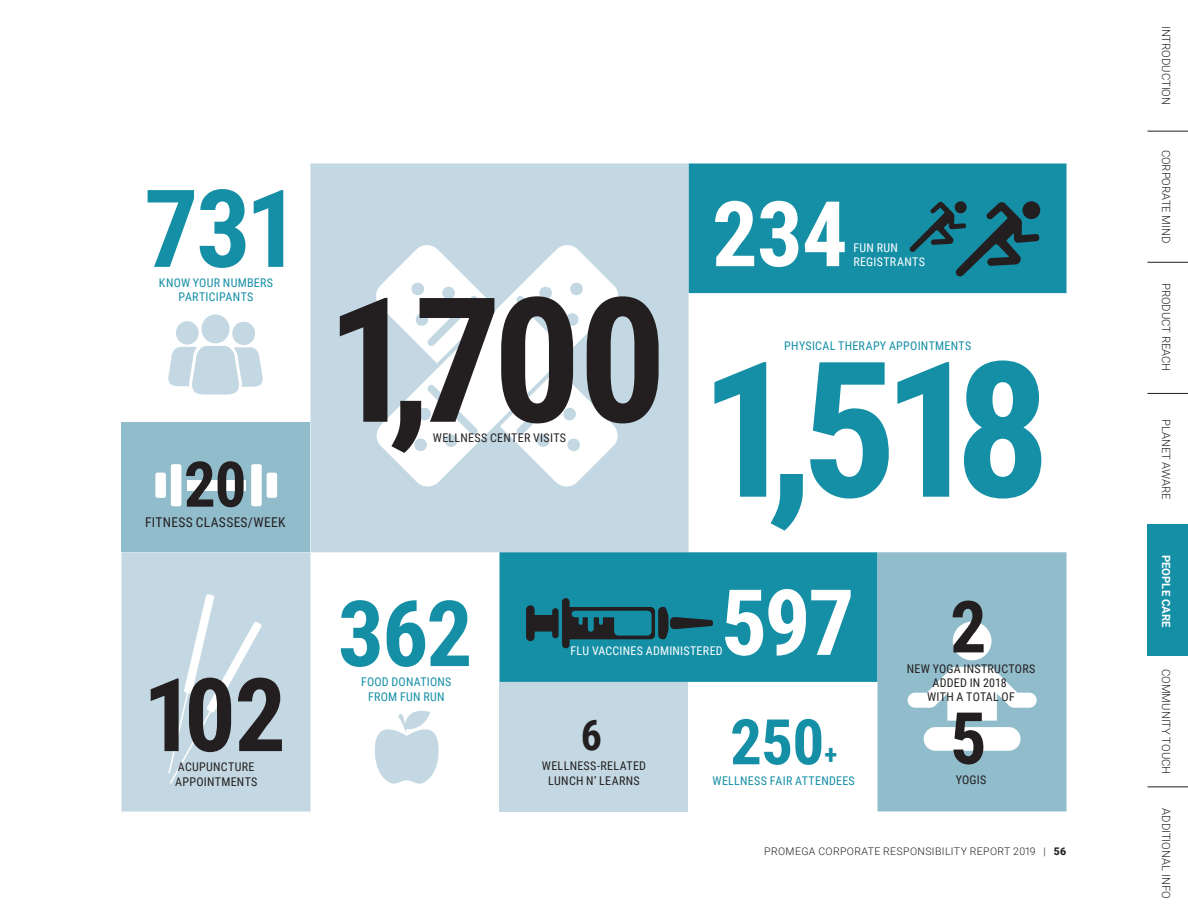
<style>
.page{position:relative;width:1188px;height:918px;background:#fff}
.page>*{position:absolute;margin:0;border:0;box-sizing:border-box;transform-origin:0 0}
.t1{font:700 189px "Roboto Condensed";color:#148fa6}
.t2{font:700 174px "Roboto Condensed";color:#231f20}
.t3{font:700 108px "Roboto Condensed";color:#148fa6}
.t4{font:700 102px "Roboto Condensed";color:#231f20}
.t5{font:700 91.5px "Roboto Condensed";color:#148fa6}
.t6{font:700 91.5px "Roboto Condensed";color:#fff}
.t7{font:700 90.75px "Roboto Condensed";color:#fff}
.t8{font:700 72px "Roboto Condensed";color:#231f20}
.t9{font:700 63px "Roboto Condensed";color:#148fa6}
.t10{font:700 63px "Roboto Condensed";color:#231f20}
.t11{font:700 42px "Roboto Condensed";color:#231f20}
.t12{font:700 27px "Roboto Condensed";color:#148fa6}
.t13{font:13.5px "Roboto Condensed";letter-spacing:.02em;color:#231f20}
.t14{font:12px/14.4px "Roboto Condensed";letter-spacing:.025em;color:#231f20;text-align:center}
.t15{font:12px/14.4px "Roboto Condensed";letter-spacing:.025em;color:#148fa6;text-align:center}
.t16{font:12px/14.4px "Roboto Condensed";letter-spacing:.025em;color:#fff}
.t17{font:300 11.25px "Roboto";color:#231f20}
.t18{font:700 11.25px "Roboto";color:#fff}
.t19{font:300 10.5px "Roboto";letter-spacing:.035em;color:#231f20}
.s1{font-weight:900}
</style>
<div class="page">
<div style="left:688px;top:163px;width:378px;height:130px;background:#148fa6"></div>
<div style="left:122px;top:552px;width:188px;height:259px;background:#c3d8e2"></div>
<div style="left:122px;top:423px;width:188px;height:129px;background:#91bccb"></div>
<div style="left:310px;top:164px;width:378px;height:388px;background:#c3d8e2"></div>
<div style="left:500px;top:552px;width:378px;height:130px;background:#148fa6"></div>
<div style="left:500px;top:682px;width:188px;height:130px;background:#c3d8e2"></div>
<div style="left:878px;top:552px;width:188px;height:259px;background:#91bccb"></div>
<svg style="left:167px;top:594px;width:95px;height:192px;background:#c9dce5"></svg>
<div style="left:187px;top:480px;width:59px;height:11px;background:#fff"></div>
<div style="left:171px;top:464px;width:10px;height:42px;background:#fff;border-radius:2px"></div>
<div style="left:155px;top:473px;width:11px;height:25px;background:#fff;border-radius:2px"></div>
<div style="left:251px;top:464px;width:11px;height:42px;background:#fff;border-radius:2px"></div>
<div style="left:267px;top:473px;width:10px;height:25px;background:#fff;border-radius:2px"></div>
<svg style="left:526px;top:598px;width:187px;height:50px;background:#196877"></svg>
<svg style="left:375px;top:711px;width:64px;height:73px"></svg>
<svg style="left:375px;top:243px;width:245px;height:245px"></svg>
<div style="left:232px;top:322px;width:23px;height:23px;background:#c3d8e2;border-radius:50%"></div>
<div style="left:201px;top:314px;width:29px;height:29px;background:#c3d8e2;border-radius:50%"></div>
<div style="left:176px;top:321px;width:23px;height:24px;background:#c3d8e2;border-radius:50%"></div>
<svg style="left:168px;top:346px;width:95px;height:49px"></svg>
<svg style="left:909px;top:201px;width:131px;height:76px;background:#186d7e"></svg>
<svg style="left:908px;top:622px;width:129px;height:129px"></svg>
<div style="left:1148px;top:525px;width:40px;height:131px;background:#148fa6"></div>
<hr style="left:1148px;top:131px;width:40px;height:1px;background:#231f20">
<hr style="left:1148px;top:262px;width:40px;height:1px;background:#231f20">
<hr style="left:1148px;top:393px;width:40px;height:1px;background:#231f20">
<hr style="left:1148px;top:787px;width:40px;height:1px;background:#231f20">
<p class="t3" style="left:144px;top:153px;width:158px">731</p>
<p class="t15" style="left:159px;top:275px;width:116px">KNOW YOUR NUMBERS<br>PARTICIPANTS</p>
<p class="t10" style="left:184px;top:440px;width:64px">20</p>
<p class="t13" style="left:145px;top:513px;width:142px">FITNESS CLASSES/WEEK</p>
<p class="t4" style="left:143px;top:643px;width:145px">102</p>
<p class="t14" style="left:175px;top:759px;width:84px;text-align:left">ACUPUNCTURE<br>APPOINTMENTS</p>
<p class="t2" style="left:326px;top:238px;width:342px">1,700</p>
<p class="t14" style="left:433px;top:430px;width:135px">WELLNESS CENTER VISITS</p>
<p class="t7" style="left:712px;top:170px;width:137px">234</p>
<p class="t16" style="left:853px;top:240px;width:73px">FUN RUN<br>REGISTRANTS</p>
<p class="t15" style="left:784px;top:338px;width:189px">PHYSICAL THERAPY APPOINTMENTS</p>
<p class="t1" style="left:700px;top:297px;width:352px">1,518</p>
<p class="t5" style="left:338px;top:569px;width:136px">362</p>
<p class="t15" style="left:361px;top:674px;width:92px">FOOD DONATIONS<br>FROM FUN RUN</p>
<p class="t6" style="left:721px;top:558px;width:135px">597</p>
<p class="t16" style="left:570px;top:643px;width:154px">FLU VACCINES ADMINISTERED</p>
<p class="t11" style="left:581px;top:706px;width:23px">6</p>
<p class="t14" style="left:542px;top:758px;width:106px">WELLNESS-RELATED<br>LUNCH N’ LEARNS</p>
<p class="t9" style="left:730px;top:698px;width:96px">250</p>
<p class="t12" style="left:824px;top:736px;width:14px">+</p>
<p class="t15" style="left:713px;top:773px;width:144px">WELLNESS FAIR ATTENDEES</p>
<p class="t8" style="left:950px;top:576px;width:38px">2</p>
<p class="t14" style="left:907px;top:661px;width:130px">NEW YOGA INSTRUCTORS<br>ADDED IN 2018<br>WITH A TOTAL OF</p>
<p class="t8" style="left:950px;top:688px;width:38px">5</p>
<p class="t14" style="left:956px;top:772px;width:32px">YOGIS</p>
<p class="t19" style="left:764px;top:844px;width:304px">PROMEGA CORPORATE RESPONSIBILITY REPORT 2019 | <span class="s1">56</span></p>
<p class="t17" style="left:1174px;top:26px;width:81px;rotate:90deg">INTRODUCTION</p>
<p class="t17" style="left:1174px;top:150px;width:95px;rotate:90deg">CORPORATE MIND</p>
<p class="t17" style="left:1174px;top:283px;width:90px;rotate:90deg">PRODUCT REACH</p>
<p class="t17" style="left:1174px;top:419px;width:82px;rotate:90deg">PLANET AWARE</p>
<p class="t18" style="left:1174px;top:555px;width:74px;rotate:90deg">PEOPLE CARE</p>
<p class="t17" style="left:1174px;top:669px;width:107px;rotate:90deg">COMMUNITY TOUCH</p>
<p class="t17" style="left:1174px;top:808px;width:92px;rotate:90deg">ADDITIONAL INFO</p>
</div>
